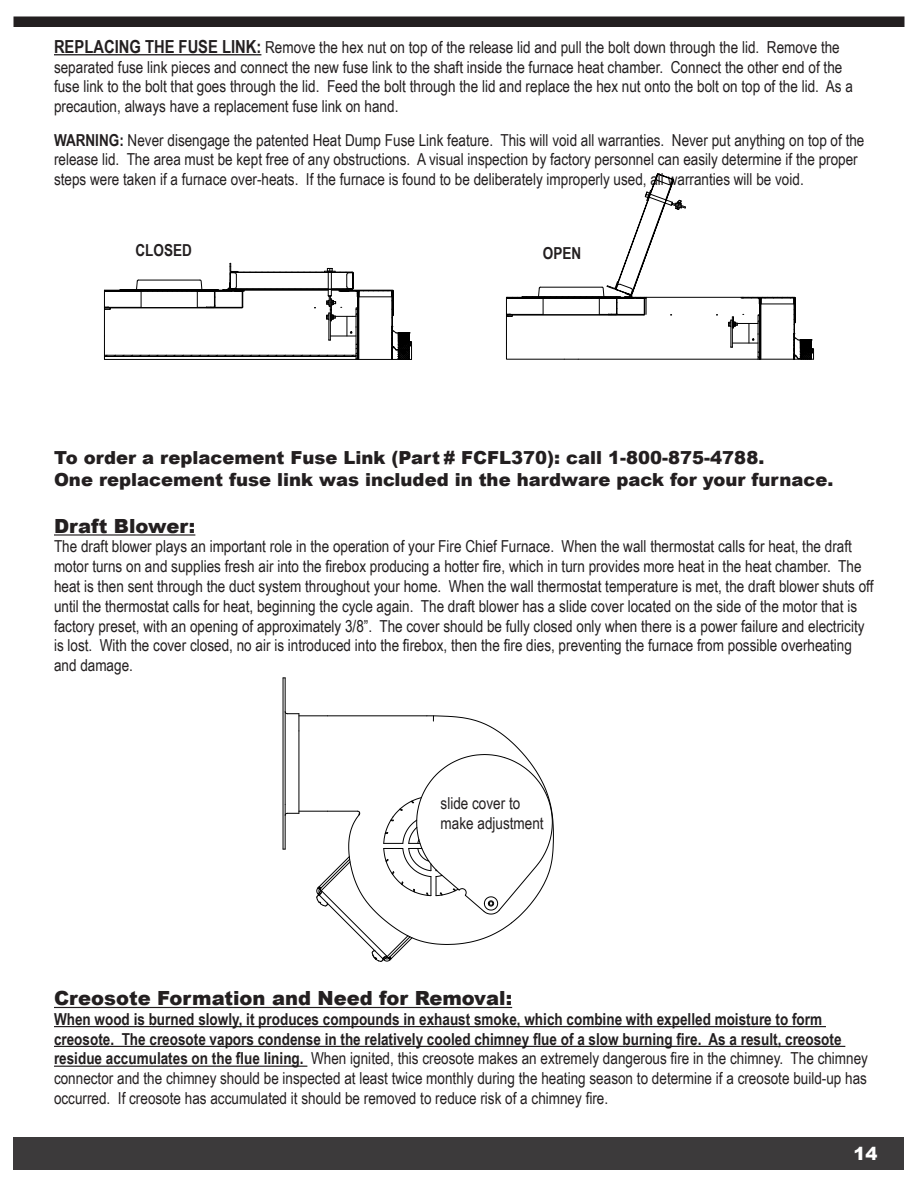
<style>
.page{position:relative;width:918px;height:1188px;background:#fff}
.page>*{position:absolute;margin:0;border:0;box-sizing:border-box;transform-origin:0 0}
.t1{font:900 19.5px "Arial";color:#231f20}
.t2{font:900 18px "Arial";color:#231f20}
.t3{font:900 18px "Arial";color:#fff}
.t4{font:16.5px/19.8px "Arial Narrow";color:#231f20}
.t5{font:700 16.5px "Arial Narrow";color:#231f20}
.s1{font-weight:700;font-size:18px}
.s2{font-weight:700}
</style>
<div class="page">
<div style="left:14px;top:1137px;width:890px;height:32px;background:#3c3a3b"></div>
<hr style="left:54px;top:54px;width:207px;height:1px;background:#231f20">
<hr style="left:54px;top:534px;width:141px;height:2px;background:#231f20">
<hr style="left:54px;top:1007px;width:458px;height:1px;background:#231f20">
<hr style="left:54px;top:1026px;width:772px;height:1px;background:#231f20">
<hr style="left:54px;top:1046px;width:791px;height:1px;background:#231f20">
<hr style="left:54px;top:1066px;width:253px;height:1px;background:#231f20">
<div style="left:14px;top:16px;width:890px;height:11px;background:#231f20"></div>
<svg style="left:104px;top:263px;width:308px;height:97px"></svg>
<hr style="left:578px;top:359px;width:180px;height:1px;background:#000">
<hr style="left:644px;top:297px;width:99px;height:1px;background:#000">
<svg style="left:506px;top:173px;width:180px;height:187px"></svg>
<svg style="left:728px;top:297px;width:86px;height:63px"></svg>
<div style="left:488px;top:243px;width:93px;height:19px;background:#fff"></div>
<hr style="left:285px;top:678px;width:1px;height:126px;background:#000">
<hr style="left:283px;top:678px;width:1px;height:171px;background:#000">
<svg style="left:283px;top:711px;width:271px;height:251px"></svg>
<p class="t4" style="left:54px;top:37px;width:801px"><span class="s1">REPLACING THE FUSE LINK:</span> Remove the hex nut on top of the release lid and pull the bolt down through the lid. Remove the separated fuse link pieces and connect the new fuse link to the shaft inside the furnace heat chamber. Connect the other end of the fuse link to the bolt that goes through the lid. Feed the bolt through the lid and replace the hex nut onto the bolt on top of the lid. As a precaution, always have a replacement fuse link on hand.</p>
<p class="t4" style="left:54px;top:129px;width:812px"><span class="s2">WARNING:</span> Never disengage the patented Heat Dump Fuse Link feature. This will void all warranties. Never put anything on top of the release lid. The area must be kept free of any obstructions. A visual inspection by factory personnel can easily determine if the proper steps were taken if a furnace over-heats. If the furnace is found to be deliberately improperly used, all warranties will be void.</p>
<p class="t5" style="left:136px;top:238px;width:58px">CLOSED</p>
<p class="t5" style="left:543px;top:240px;width:40px">OPEN</p>
<p class="t2" style="left:54px;top:445px;width:712px">To order a replacement Fuse Link (Part # FCFL370): call 1-800-875-4788.</p>
<p class="t2" style="left:54px;top:466px;width:781px">One replacement fuse link was included in the hardware pack for your furnace.</p>
<p class="t1" style="left:54px;top:511px;width:143px">Draft Blower:</p>
<p class="t4" style="left:54px;top:536px;width:821px">The draft blower plays an important role in the operation of your Fire Chief Furnace. When the wall thermostat calls for heat, the draft motor turns on and supplies fresh air into the firebox producing a hotter fire, which in turn provides more heat in the heat chamber. The heat is then sent through the duct system throughout your home. When the wall thermostat temperature is met, the draft blower shuts off until the thermostat calls for heat, beginning the cycle again. The draft blower has a slide cover located on the side of the motor that is factory preset, with an opening of approximately 3/8”. The cover should be fully closed only when there is a power failure and electricity is lost. With the cover closed, no air is introduced into the firebox, then the fire dies, preventing the furnace from possible overheating and damage.</p>
<p class="t4" style="left:441px;top:793px;width:81px">slide cover to</p>
<p class="t4" style="left:441px;top:813px;width:105px">make adjustment</p>
<p class="t1" style="left:54px;top:984px;width:460px">Creosote Formation and Need for Removal:</p>
<p class="t4" style="left:54px;top:1009px;width:816px"><span class="s2">When wood is burned slowly, it produces compounds in exhaust smoke, which combine with expelled moisture to form creosote. The creosote vapors condense in the relatively cooled chimney flue of a slow burning fire. As a result, creosote residue accumulates on the flue lining.</span> When ignited, this creosote makes an extremely dangerous fire in the chimney. The chimney connector and the chimney should be inspected at least twice monthly during the heating season to determine if a creosote build-up has occurred. If creosote has accumulated it should be removed to reduce risk of a chimney fire.</p>
<p class="t3" style="left:853px;top:1140px;width:26px">14</p>
</div>
